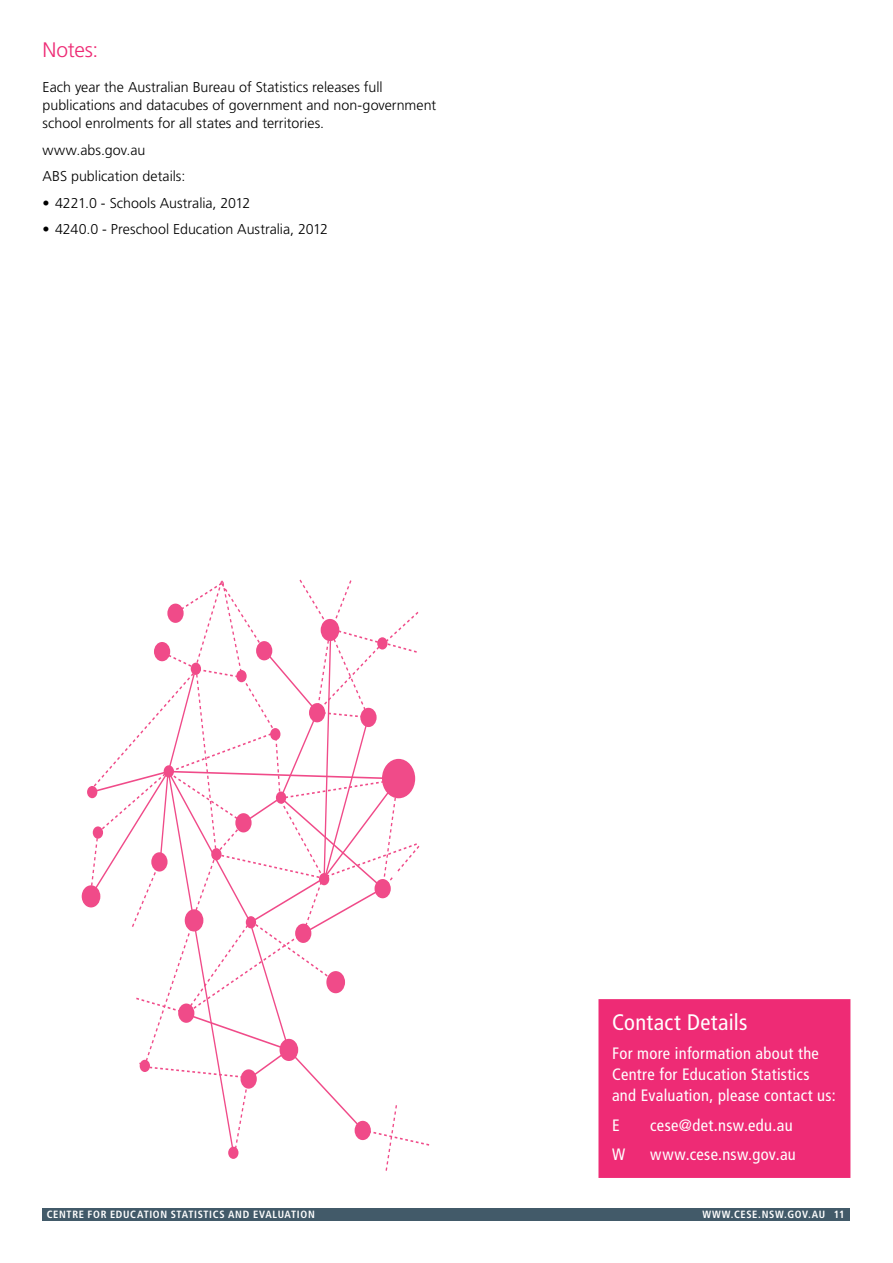
<style>
.page{position:relative;width:893px;height:1263px;background:#fff}
.page>*{position:absolute;margin:0;border:0;box-sizing:border-box;transform-origin:0 0}
.t1{font:condensed 22.5px "Frutiger LT Pro";letter-spacing:.015em;color:#fff}
.t2{font:300 21px "Frutiger LT Pro";letter-spacing:-.01em;color:#ee2b75}
.t3{font:condensed 16.5px/21px "Frutiger LT Pro";letter-spacing:.02em;color:#fff}
.t4{font:300 14.25px/18px "Frutiger LT Pro";color:#000}
.t5{font:700 condensed 10.5px "Frutiger LT Pro";letter-spacing:.06em;color:#fff}
</style>
<div class="page">
<svg style="left:89px;top:580px;width:341px;height:591px"></svg>
<div style="left:185px;top:909px;width:18px;height:22px;background:#f04b89;border-radius:50%"></div>
<div style="left:280px;top:1039px;width:18px;height:22px;background:#f04b89;border-radius:50%"></div>
<div style="left:326px;top:971px;width:19px;height:22px;background:#f04b89;border-radius:50%"></div>
<div style="left:93px;top:826px;width:10px;height:13px;background:#f04b89;border-radius:50%"></div>
<div style="left:164px;top:765px;width:10px;height:12px;background:#f04b89;border-radius:50%"></div>
<div style="left:191px;top:663px;width:10px;height:12px;background:#f04b89;border-radius:50%"></div>
<div style="left:236px;top:670px;width:11px;height:12px;background:#f04b89;border-radius:50%"></div>
<div style="left:270px;top:728px;width:10px;height:12px;background:#f04b89;border-radius:50%"></div>
<div style="left:276px;top:791px;width:10px;height:13px;background:#f04b89;border-radius:50%"></div>
<div style="left:319px;top:873px;width:10px;height:12px;background:#f04b89;border-radius:50%"></div>
<div style="left:246px;top:916px;width:10px;height:12px;background:#f04b89;border-radius:50%"></div>
<div style="left:140px;top:1060px;width:10px;height:12px;background:#f04b89;border-radius:50%"></div>
<div style="left:377px;top:637px;width:11px;height:12px;background:#f04b89;border-radius:50%"></div>
<div style="left:394px;top:772px;width:10px;height:12px;background:#f04b89;border-radius:50%"></div>
<div style="left:87px;top:786px;width:10px;height:12px;background:#f04b89;border-radius:50%"></div>
<div style="left:211px;top:848px;width:11px;height:12px;background:#f04b89;border-radius:50%"></div>
<div style="left:228px;top:1147px;width:10px;height:12px;background:#f04b89;border-radius:50%"></div>
<div style="left:321px;top:619px;width:18px;height:22px;background:#f04b89;border-radius:50%"></div>
<div style="left:82px;top:885px;width:18px;height:22px;background:#f04b89;border-radius:50%"></div>
<div style="left:43px;top:1208px;width:807px;height:12px;background:#425a69"></div>
<div style="left:605px;top:1006px;width:239px;height:165px;background:#ee2b75"></div>
<div style="left:598px;top:999px;width:252px;height:179px;border:14px solid #ee2b75"></div>
<h2 class="t2" style="left:43px;top:38px;width:57px">Notes:</h2>
<p class="t4" style="left:43px;top:78px;width:395px">Each year the Australian Bureau of Statistics releases full publications and datacubes of government and non-government school enrolments for all states and territories.</p>
<p class="t4" style="left:43px;top:137px;width:144px;line-height:26.5px">www.abs.gov.au<br>ABS publication details:</p>
<p class="t4" style="left:43px;top:194px;width:209px">• 4221.0 - Schools Australia, 2012</p>
<p class="t4" style="left:43px;top:221px;width:287px">• 4240.0 - Preschool Education Australia, 2012</p>
<h1 class="t1" style="left:612px;top:1008px;width:137px">Contact Details</h1>
<p class="t3" style="left:612px;top:1043px;width:225px">For more information about the<br>Centre for Education Statistics and Evaluation, please contact us:</p>
<p class="t3" style="left:612px;top:1114px;width:9px">E</p>
<p class="t3" style="left:650px;top:1114px;width:144px">cese@det.nsw.edu.au</p>
<p class="t3" style="left:612px;top:1144px;width:15px">W</p>
<p class="t3" style="left:650px;top:1144px;width:147px">www.cese.nsw.gov.au</p>
<p class="t5" style="left:47px;top:1208px;width:270px">CENTRE FOR EDUCATION STATISTICS AND EVALUATION</p>
<p class="t5" style="left:702px;top:1208px;width:39px">WWW.CESE</p>
<p class="t5" style="left:758px;top:1208px;width:12px">.NSW</p>
<p class="t5" style="left:784px;top:1208px;width:62px">.GOV.AU 11</p>
</div>
